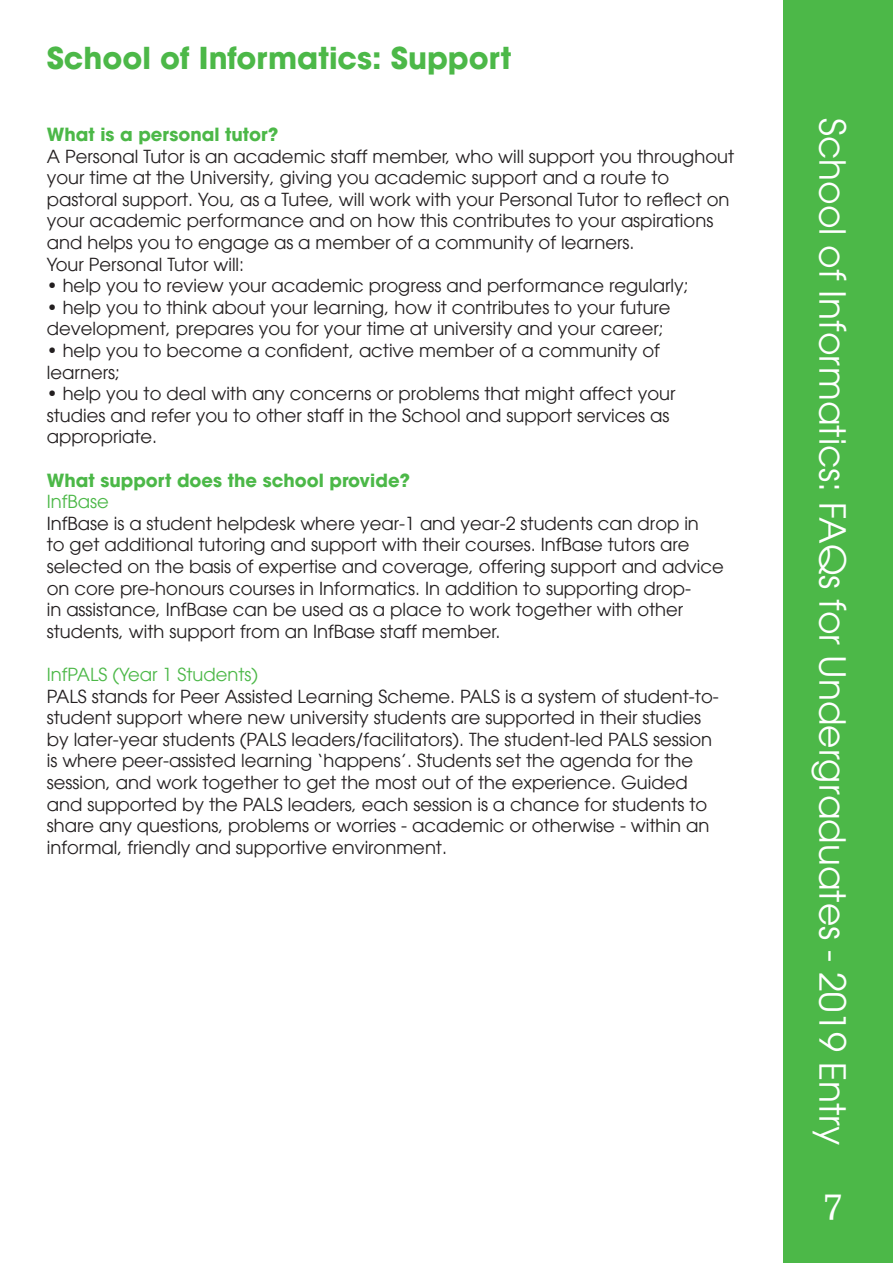
<style>
.page{position:relative;width:893px;height:1263px;background:#fff}
.page>*{position:absolute;margin:0;border:0;box-sizing:border-box;transform-origin:0 0}
.t1{font:39.3px "Bagatela";color:#fff}
.t2{font:36px "Avant Garde LT";color:#fff}
.t3{font:700 30px "Avant Garde LT";color:#4cb848}
.t4{font:18px/21.6px "Avant Garde LT";color:#231f20}
.t5{font:700 18px "Avant Garde LT";color:#4cb848}
.t6{font:18px "Avant Garde LT";color:#4cb848}
</style>
<div class="page">
<div style="left:784px;top:0;width:109px;height:1263px;background:#4cb848"></div>
<p class="t3" style="left:47px;top:38px;width:466px">School of Informatics: Support</p>
<p class="t5" style="left:47px;top:123px;width:233px">What is a personal tutor?</p>
<p class="t4" style="left:47px;top:145px;width:689px">A Personal Tutor is an academic staff member, who will support you throughout your time at the University, giving you academic support and a route to pastoral support. You, as a Tutee, will work with your Personal Tutor to reflect on your academic performance and on how this contributes to your aspirations and helps you to engage as a member of a community of learners.</p>
<p class="t4" style="left:47px;top:253px;width:199px">Your Personal Tutor will:</p>
<p class="t4" style="left:47px;top:275px;width:643px">• help you to review your academic progress and performance regularly;</p>
<p class="t4" style="left:47px;top:296px;width:625px">• help you to think about your learning, how it contributes to your future development, prepares you for your time at university and your career;</p>
<p class="t4" style="left:47px;top:339px;width:614px">• help you to become a confident, active member of a community of learners;</p>
<p class="t4" style="left:47px;top:383px;width:630px">• help you to deal with any concerns or problems that might affect your studies and refer you to other staff in the School and support services as appropriate.</p>
<p class="t5" style="left:47px;top:468px;width:365px">What support does the school provide?</p>
<p class="t6" style="left:47px;top:491px;width:64px">InfBase</p>
<p class="t4" style="left:47px;top:512px;width:678px">InfBase is a student helpdesk where year-1 and year-2 students can drop in<br>to get additional tutoring and support with their courses. InfBase tutors are selected on the basis of expertise and coverage, offering support and advice on core pre-honours courses in Informatics. In addition to supporting drop-<br>in assistance, InfBase can be used as a place to work together with other students, with support from an InfBase staff member.</p>
<p class="t6" style="left:47px;top:664px;width:213px">InfPALS (Year 1 Students)</p>
<p class="t4" style="left:47px;top:685px;width:673px">PALS stands for Peer Assisted Learning Scheme. PALS is a system of student-to&shy;student support where new university students are supported in their studies by later-year students (PALS leaders/facilitators). The student-led PALS session is where peer-assisted learning ‘happens’. Students set the agenda for the session, and work together to get the most out of the experience. Guided and supported by the PALS leaders, each session is a chance for students to share any questions, problems or worries - academic or otherwise - within an informal, friendly and supportive environment.</p>
<p class="t2" style="left:854px;top:118px;width:1029px;rotate:90deg">School of Informatics: FAQs for Undergraduates - 2019 Entry</p>
<p class="t1" style="left:822px;top:1178px;width:22px">7</p>
</div>
